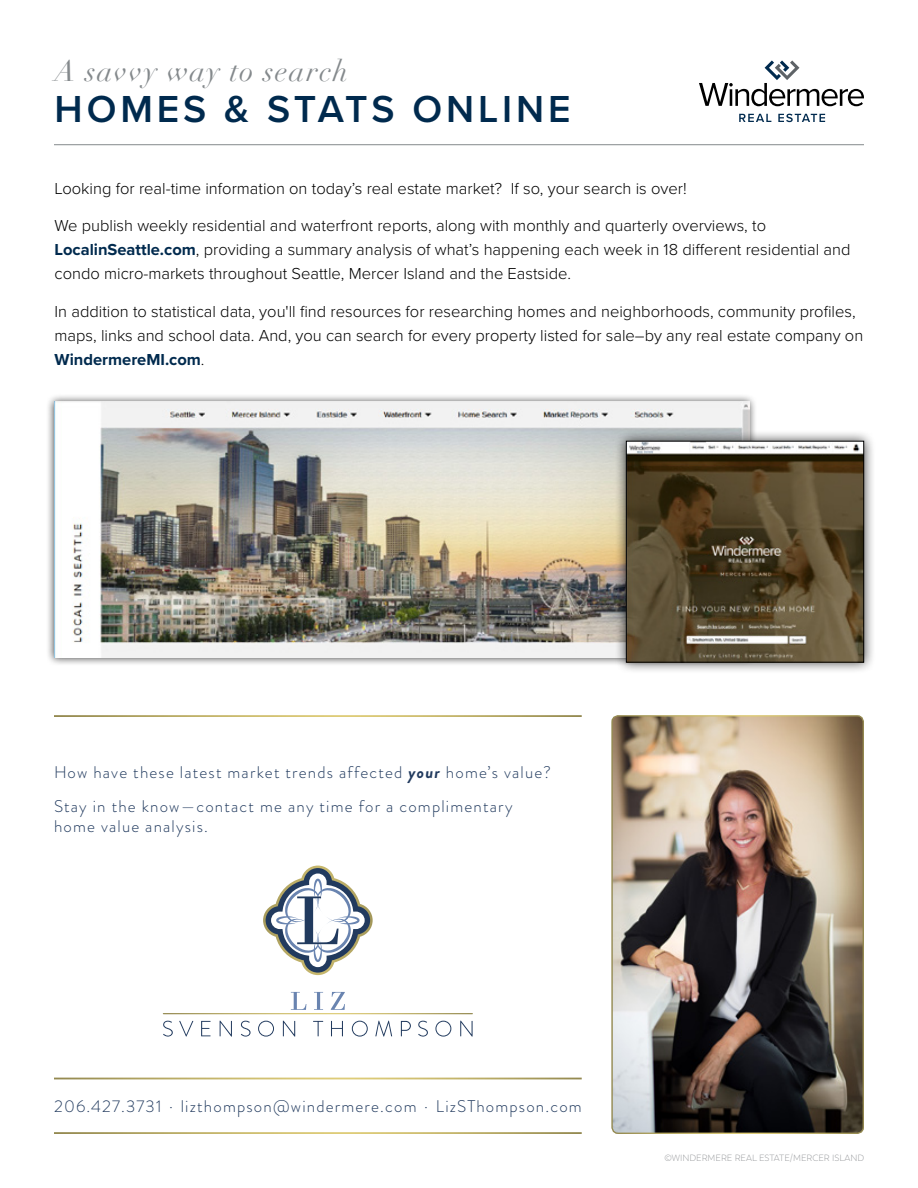
<style>
.page{position:relative;width:918px;height:1188px;background:#fff}
.page>*{position:absolute;margin:0;border:0;box-sizing:border-box;transform-origin:0 0}
.t1{font:600 39px "Proxima Nova";letter-spacing:.1em;color:#002a4e}
.t2{font:italic 29.1px "Didot";letter-spacing:.05em;color:#84898c}
.t3{font:300 16.95px/33.8px "Brandon Grotesque";letter-spacing:.07em;color:#213a5e}
.t4{font:300 16.5px/24px "Proxima Nova";color:#000}
.t5{font:300 9px "Trenda";color:#939598}
.s1{font-weight:700;color:#002a4e}
.s2{font-weight:700;font-style:italic}
</style>
<div class="page">
<img style="left:613px;top:717px;width:249px;height:415px">
<div style="left:611px;top:715px;width:253px;height:419px;border:1px solid #fff;border-radius:6px"></div>
<svg style="left:263px;top:866px;width:110px;height:109px"></svg>
<svg style="left:314px;top:992px;width:9px;height:18px"></svg>
<svg style="left:331px;top:992px;width:14px;height:18px"></svg>
<svg style="left:163px;top:1021px;width:10px;height:16px"></svg>
<svg style="left:179px;top:1021px;width:14px;height:16px"></svg>
<svg style="left:201px;top:1021px;width:10px;height:15px"></svg>
<svg style="left:220px;top:1021px;width:12px;height:16px"></svg>
<svg style="left:241px;top:1021px;width:10px;height:16px"></svg>
<svg style="left:258px;top:1021px;width:16px;height:16px"></svg>
<svg style="left:283px;top:1021px;width:12px;height:16px"></svg>
<svg style="left:313px;top:1021px;width:10px;height:15px"></svg>
<svg style="left:331px;top:1021px;width:12px;height:15px"></svg>
<svg style="left:352px;top:1021px;width:16px;height:16px"></svg>
<svg style="left:375px;top:1021px;width:17px;height:16px"></svg>
<svg style="left:401px;top:1021px;width:10px;height:15px"></svg>
<svg style="left:418px;top:1021px;width:10px;height:16px"></svg>
<svg style="left:435px;top:1021px;width:16px;height:16px"></svg>
<svg style="left:460px;top:1021px;width:13px;height:16px"></svg>
<svg style="left:291px;top:992px;width:15px;height:18px"></svg>
<hr style="left:54px;top:144px;width:810px;height:1px;background:#84898c">
<svg style="left:739px;top:114px;width:32px;height:8px"></svg>
<svg style="left:778px;top:114px;width:47px;height:8px"></svg>
<svg style="left:699px;top:60px;width:165px;height:46px"></svg>
<div style="left:46px;top:394px;width:711px;height:272px;background:#000;opacity:.75"></div>
<img style="left:54px;top:402px;width:695px;height:256px">
<div style="left:614px;top:430px;width:261px;height:244px;background:#000;opacity:.75"></div>
<img style="left:628px;top:443px;width:234px;height:217px">
<div style="left:626px;top:441px;width:238px;height:221px;border:1px solid #000"></div>
<h2 class="t2" style="left:55px;top:53px;width:295px">A savvy way to search</h2>
<h1 class="t1" style="left:55px;top:80px;width:518px">HOMES &amp; STATS ONLINE</h1>
<p class="t4" style="left:55px;top:175px;width:634px">Looking for real-time information on today’s real estate market? If so, your search is over!</p>
<p class="t4" style="left:55px;top:213px;width:797px">We publish weekly residential and waterfront reports, along with monthly and quarterly overviews, to<br><span class="s1">LocalinSeattle.com</span>, providing a summary analysis of what’s happening each week in 18 different residential and condo micro-markets throughout Seattle, Mercer Island and the Eastside.</p>
<p class="t4" style="left:55px;top:298px;width:810px">In addition to statistical data, you'll find resources for researching homes and neighborhoods, community profiles, maps, links and school data. And, you can search for every property listed for sale–by any real estate company on<br><span class="s1">WindermereMI.com</span>.</p>
<p class="t3" style="left:54px;top:755px;width:499px">How have these latest market trends affected <span class="s2">your</span> home’s value?<br>Stay in the know—contact me any time for a complimentary</p>
<p class="t3" style="left:54px;top:809px;width:155px">home value analysis.</p>
<p class="t3" style="left:54px;top:1089px;width:529px">206.427.3731 · lizthompson@windermere.com · LizSThompson.com</p>
<p class="t5" style="left:664px;top:1153px;width:201px">©WINDERMERE REAL ESTATE/MERCER ISLAND</p>
</div>
